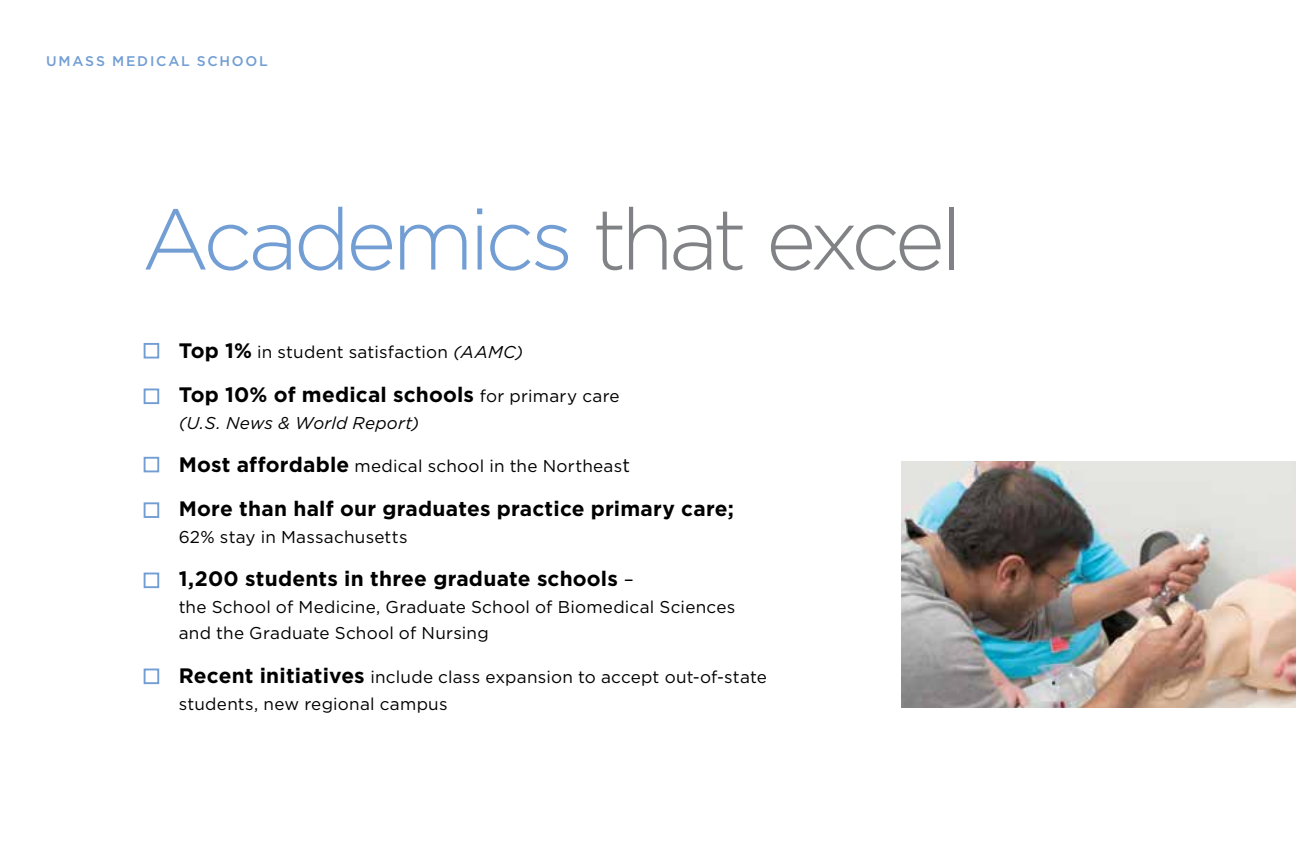
<style>
.page{position:relative;width:1296px;height:864px;background:#fff}
.page>*{position:absolute;margin:0;border:0;box-sizing:border-box;transform-origin:0 0}
.t1{font:300 86px "Gotham";letter-spacing:-.06em;color:#729ed4}
.t2{font:700 20.8px "Gotham";letter-spacing:.01em;color:#000}
.t3{font:17.2px/26.6px "Gotham";letter-spacing:.015em;color:#000}
.t4{font:italic 17.2px "Gotham";letter-spacing:.015em;color:#000}
.t5{font:500 14px "Gotham";letter-spacing:.125em;color:#729ed4}
.s1{color:#808285}
.s2{font-weight:700;font-size:20.8px}
.s3{font-style:italic}
.s4{font-weight:400;font-size:17.2px}
.s5{color:#fff}
.s6{font-size:19px}
.s7{font-weight:400;font-size:19px}
</style>
<div class="page">
<hr style="left:1295px;top:27px;width:1px;height:810px;background:#729ed4">
<div style="left:144px;top:343px;width:15px;height:16px;border:2px solid #729ed4"></div>
<div style="left:144px;top:389px;width:15px;height:15px;border:2px solid #729ed4"></div>
<div style="left:144px;top:457px;width:15px;height:15px;border:2px solid #729ed4"></div>
<div style="left:144px;top:502px;width:15px;height:16px;border:2px solid #729ed4"></div>
<div style="left:144px;top:573px;width:15px;height:15px;border:2px solid #729ed4"></div>
<div style="left:144px;top:669px;width:15px;height:15px;border:2px solid #729ed4"></div>
<svg style="left:1290px;top:457px;width:6px;height:255px"></svg>
<img style="left:901px;top:462px;width:395px;height:246px">
<p class="t5" style="left:46px;top:54px;width:223px">UMASS MEDICAL SCHOOL</p>
<h1 class="t1" style="left:142px;top:192px;width:822px">Academics <span class="s1">that excel</span></h1>
<p class="t3" style="left:179px;top:339px;width:346px"><span class="s2">Top 1%</span> in student satisfaction <span class="s3">(AAMC)</span></p>
<p class="t2" style="left:179px;top:383px;width:443px">Top 10% of medical schools <span class="s4">for primary care</span></p>
<p class="t4" style="left:179px;top:413px;width:249px">(U.S. News &amp; World Report)<span class="s5">)</span></p>
<p class="t3" style="left:179px;top:453px;width:453px"><span class="s2">Most affordable</span> medical school in the Northeas<span class="s6">t</span></p>
<p class="t2" style="left:179px;top:497px;width:557px">More than half our graduates practice primary care;</p>
<p class="t3" style="left:179px;top:523px;width:230px">62% stay in Massachusetts</p>
<p class="t2" style="left:179px;top:567px;width:457px">1,200 students in three graduate schools <span class="s7">–</span></p>
<p class="t3" style="left:179px;top:593px;width:558px">the School of Medicine, Graduate School of Biomedical Sciences and the Graduate School of Nursing</p>
<p class="t3" style="left:179px;top:663px;width:590px"><span class="s2">Recent initiatives</span> include class expansion to accept out-of-state students, new regional campus</p>
</div>
